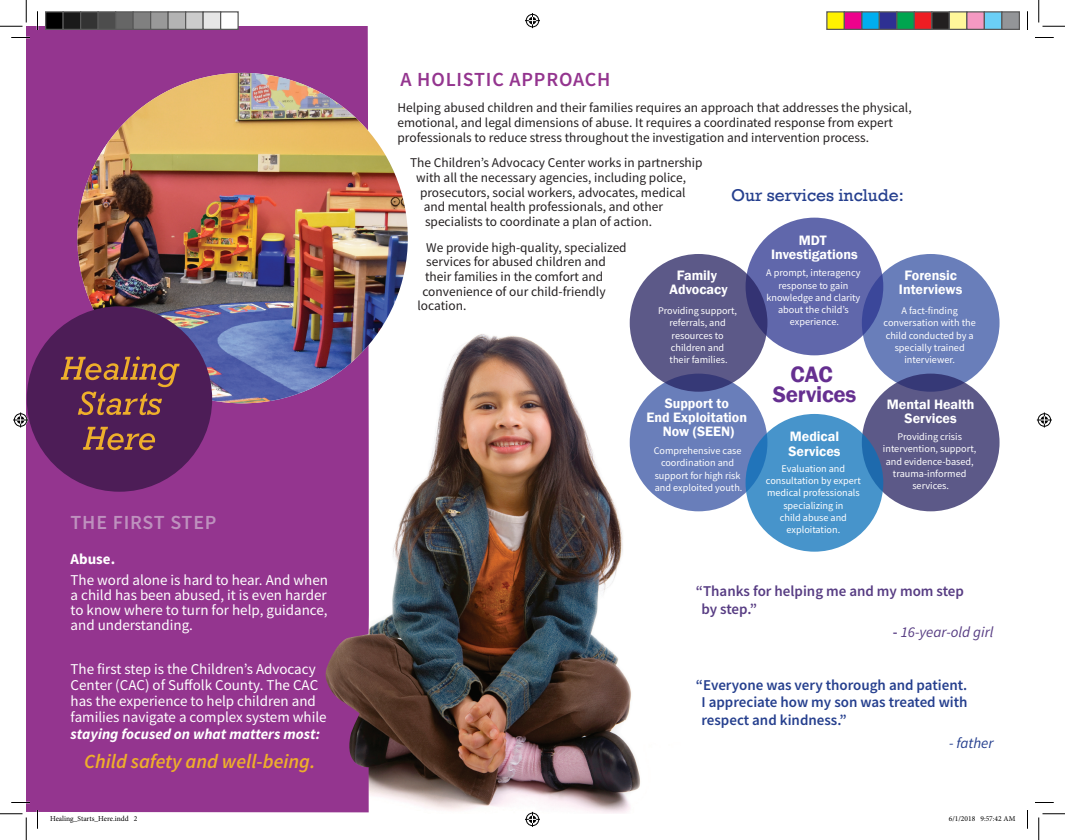
<style>
.page{position:relative;width:1065px;height:840px;background:#fff}
.page>*{position:absolute;margin:0;border:0;box-sizing:border-box;transform-origin:0 0}
.t1{font:600 23px/20.4px "Franklin Gothic";letter-spacing:-.01em;color:#652f90;text-align:center}
.t2{font:italic 600 20px "Source Sans Pro";color:#eeaf2b}
.t3{font:600 20px "Source Sans Pro";letter-spacing:.04em;color:#94358f}
.t4{font:600 20px "Source Sans Pro";letter-spacing:.04em;color:#be91be}
.t5{font:17.5px "Rockwell";color:#253f8e}
.t6{font:15px/15px "Source Sans Pro";color:#fff;text-align:justify}
.t7{font:600 15px/17.5px "Source Sans Pro";color:#253f8e;text-align:justify}
.t8{font:600 15px/17.5px "Source Sans Pro";color:#573c83}
.t9{font:italic 700 15px "Source Sans Pro";color:#fff}
.t10{font:italic 15px "Source Sans Pro";color:#573c83}
.t11{font:italic 15px "Source Sans Pro";color:#253f8e}
.t12{font:700 15px "Source Sans Pro";color:#fff}
.t13{font:600 14px/14px "Franklin Gothic";color:#fff;text-align:center}
.t14{font:13.38px/14.6px "Source Sans Pro";color:#231f20}
.t15{font:10.25px/12.2px "Source Sans Pro";color:#fff;text-align:center}
.t16{font:7.5px "Minion Pro";color:#000}
.s1{font-weight:600;font-style:normal}
</style>
<div class="page">
<img style="left:300px;top:329px;width:389px;height:485px">
<div style="left:26px;top:26px;width:343px;height:786px;background:#94358f"></div>
<div style="left:862px;top:254px;width:138px;height:138px;background:#697eba;border-radius:50%"></div>
<div style="left:630px;top:374px;width:137px;height:137px;background:#697eba;border-radius:50%"></div>
<div style="left:746px;top:218px;width:137px;height:137px;background:#6067ab;border-radius:50%"></div>
<svg style="left:630px;top:254px;width:137px;height:138px;background:#585586"></svg>
<svg style="left:862px;top:374px;width:138px;height:137px;background:#5a5787"></svg>
<svg style="left:746px;top:414px;width:137px;height:138px;background:#4491c9"></svg>
<img style="left:77px;top:73px;width:331px;height:330px;border-radius:165px">
<div style="left:27px;top:306px;width:185px;height:186px;background:#4d1d57;border-radius:50%"></div>
<svg style="left:83px;top:427px;width:72px;height:23px"></svg>
<svg style="left:61px;top:356px;width:119px;height:59px"></svg>
<svg style="left:11px;top:37px;width:19px;height:1px"></svg>
<svg style="left:1035px;top:37px;width:19px;height:1px"></svg>
<svg style="left:11px;top:802px;width:19px;height:1px"></svg>
<svg style="left:1035px;top:802px;width:19px;height:1px"></svg>
<svg style="left:37px;top:11px;width:1px;height:19px"></svg>
<svg style="left:37px;top:810px;width:1px;height:19px"></svg>
<svg style="left:1027px;top:11px;width:1px;height:19px"></svg>
<svg style="left:1027px;top:810px;width:1px;height:19px"></svg>
<svg style="left:0;top:0;width:27px;height:27px"></svg>
<svg style="left:0;top:814px;width:27px;height:26px"></svg>
<svg style="left:1039px;top:0;width:26px;height:27px"></svg>
<svg style="left:1039px;top:814px;width:26px;height:26px"></svg>
<svg style="left:525px;top:13px;width:15px;height:15px"></svg>
<svg style="left:525px;top:812px;width:15px;height:15px"></svg>
<svg style="left:13px;top:412px;width:15px;height:16px"></svg>
<svg style="left:1037px;top:412px;width:15px;height:16px"></svg>
<div style="left:46px;top:12px;width:17px;height:17px;background:#000"></div>
<div style="left:45px;top:11px;width:19px;height:19px;border:1px solid #595959"></div>
<div style="left:63px;top:12px;width:18px;height:17px;background:#1a1a1a"></div>
<div style="left:62px;top:11px;width:19px;height:19px;border:1px solid #595959"></div>
<div style="left:81px;top:12px;width:17px;height:17px;background:#333"></div>
<div style="left:80px;top:11px;width:19px;height:19px;border:1px solid #595959"></div>
<div style="left:98px;top:12px;width:18px;height:17px;background:#4d4d4d"></div>
<div style="left:98px;top:11px;width:18px;height:19px;border:1px solid #595959"></div>
<div style="left:116px;top:12px;width:17px;height:17px;background:#666"></div>
<div style="left:115px;top:11px;width:19px;height:19px;border:1px solid #595959"></div>
<div style="left:133px;top:12px;width:18px;height:17px;background:#808080"></div>
<div style="left:132px;top:11px;width:19px;height:19px;border:1px solid #595959"></div>
<div style="left:151px;top:12px;width:17px;height:17px;background:#999"></div>
<div style="left:150px;top:11px;width:19px;height:19px;border:1px solid #595959"></div>
<div style="left:168px;top:12px;width:18px;height:17px;background:#b3b3b3"></div>
<div style="left:168px;top:11px;width:18px;height:19px;border:1px solid #595959"></div>
<div style="left:186px;top:12px;width:17px;height:17px;background:#ccc"></div>
<div style="left:185px;top:11px;width:19px;height:19px;border:1px solid #595959"></div>
<div style="left:203px;top:12px;width:18px;height:17px;background:#e6e6e6"></div>
<div style="left:202px;top:11px;width:19px;height:19px;border:1px solid #595959"></div>
<div style="left:221px;top:12px;width:17px;height:17px;background:#fff"></div>
<div style="left:220px;top:11px;width:19px;height:19px;border:1px solid #595959"></div>
<div style="left:827px;top:12px;width:17px;height:17px;background:#fff101"></div>
<div style="left:826px;top:11px;width:19px;height:19px;border:1px solid #595959"></div>
<div style="left:844px;top:12px;width:18px;height:17px;background:#ed028c"></div>
<div style="left:844px;top:11px;width:18px;height:19px;border:1px solid #595959"></div>
<div style="left:862px;top:12px;width:17px;height:17px;background:#00aeef"></div>
<div style="left:861px;top:11px;width:19px;height:19px;border:1px solid #595959"></div>
<div style="left:879px;top:12px;width:18px;height:17px;background:#2e3092"></div>
<div style="left:879px;top:11px;width:19px;height:19px;border:1px solid #595959"></div>
<div style="left:897px;top:12px;width:17px;height:17px;background:#00a54f"></div>
<div style="left:896px;top:11px;width:19px;height:19px;border:1px solid #595959"></div>
<div style="left:914px;top:12px;width:18px;height:17px;background:#ee1d23"></div>
<div style="left:914px;top:11px;width:18px;height:19px;border:1px solid #595959"></div>
<div style="left:932px;top:12px;width:17px;height:17px;background:#231f20"></div>
<div style="left:931px;top:11px;width:19px;height:19px;border:1px solid #595959"></div>
<div style="left:949px;top:12px;width:18px;height:17px;background:#fff79a"></div>
<div style="left:949px;top:11px;width:19px;height:19px;border:1px solid #595959"></div>
<div style="left:967px;top:12px;width:17px;height:17px;background:#f499c2"></div>
<div style="left:966px;top:11px;width:19px;height:19px;border:1px solid #595959"></div>
<div style="left:984px;top:12px;width:18px;height:17px;background:#6bcff6"></div>
<div style="left:984px;top:11px;width:18px;height:19px;border:1px solid #595959"></div>
<div style="left:1002px;top:12px;width:17px;height:17px;background:#939598"></div>
<div style="left:1001px;top:11px;width:19px;height:19px;border:1px solid #595959"></div>
<h2 class="t3" style="left:401px;top:67px;width:211px">A HOLISTIC APPROACH</h2>
<h2 class="t4" style="left:71px;top:509px;width:147px">THE FIRST STEP</h2>
<p class="t12" style="left:71px;top:549px;width:46px">Abuse.</p>
<p class="t6" style="left:71px;top:572px;width:259px">The word alone is hard to hear. And when a child has been abused, it is even harder to know where to turn for help, guidance, and understanding.</p>
<p class="t6" style="left:71px;top:660px;width:258px;line-height:16.2px;text-align:left">The first step is the Children’s Advocacy Center (CAC) of Suffolk County. The CAC has the experience to help children and families navigate a complex system while</p>
<p class="t9" style="left:71px;top:723px;width:251px">staying focused on what matters most:</p>
<h2 class="t2" style="left:84px;top:748px;width:233px">Child safety and well-being.</h2>
<p class="t14" style="left:398px;top:101px;width:516px">Helping abused children and their families requires an approach that addresses the physical, emotional, and legal dimensions of abuse. It requires a coordinated response from expert professionals to reduce stress throughout the investigation and intervention process.</p>
<p class="t14" style="left:410px;top:156px;width:294px">The Children’s Advocacy Center works in partnership</p>
<p class="t14" style="left:416px;top:170px;width:271px">with all the necessary agencies, including police,</p>
<p class="t14" style="left:420px;top:185px;width:267px">prosecutors, social workers, advocates, medical</p>
<p class="t14" style="left:424px;top:200px;width:241px">and mental health professionals, and other</p>
<p class="t14" style="left:425px;top:214px;width:229px">specialists to coordinate a plan of action.</p>
<p class="t14" style="left:426px;top:240px;width:202px">We provide high-quality, specialized</p>
<p class="t14" style="left:426px;top:255px;width:181px">services for abused children and</p>
<p class="t14" style="left:425px;top:269px;width:180px">their families in the comfort and</p>
<p class="t14" style="left:422px;top:284px;width:185px">convenience of our child-friendly</p>
<p class="t14" style="left:418px;top:299px;width:50px">location.</p>
<h3 class="t5" style="left:731px;top:185px;width:174px">Our services include:</h3>
<p class="t13" style="left:771px;top:233px;width:88px">MDT<br>Investigations</p>
<p class="t15" style="left:766px;top:267px;width:96px">A prompt, interagency response to gain knowledge and clarity about the child’s experience.</p>
<p class="t13" style="left:670px;top:269px;width:59px">Family<br>Advocacy</p>
<p class="t13" style="left:899px;top:269px;width:65px">Forensic<br>Interviews</p>
<p class="t15" style="left:884px;top:305px;width:94px">A fact-finding conversation with the child conducted by a specially trained interviewer.</p>
<p class="t15" style="left:658px;top:305px;width:81px">Providing support, referrals, and resources to children and<br>their families.</p>
<p class="t13" style="left:646px;top:397px;width:102px">Support to<br>End Exploitation<br>Now (SEEN)</p>
<p class="t15" style="left:654px;top:445px;width:90px">Comprehensive case coordination and support for high risk and exploited youth.</p>
<h1 class="t1" style="left:773px;top:364px;width:85px">CAC<br>Services</h1>
<p class="t13" style="left:788px;top:430px;width:54px;text-align:left">Medical<br>Services</p>
<p class="t15" style="left:766px;top:462px;width:96px">Evaluation and consultation by expert medical professionals specializing in<br>child abuse and exploitation.</p>
<p class="t13" style="left:887px;top:397px;width:89px">Mental Health<br>Services</p>
<p class="t15" style="left:883px;top:431px;width:95px">Providing crisis intervention, support, and evidence-based, trauma-informed services.</p>
<p class="t8" style="left:701px;top:582px;width:264px;text-indent:-6px">“Thanks for helping me and my mom step by step.”</p>
<p class="t10" style="left:893px;top:622px;width:102px"><span class="s1">-</span> 16-year-old girl</p>
<p class="t7" style="left:701px;top:676px;width:268px;text-indent:-6px">“Everyone was very thorough and patient.<br>I appreciate how my son was treated with respect and kindness.”</p>
<p class="t11" style="left:949px;top:733px;width:46px">- father</p>
<p class="t16" style="left:50px;top:814px;width:89px">Healing_Starts_Here.indd 2</p>
<p class="t16" style="left:949px;top:814px;width:68px">6/1/2018 9:57:42 AM</p>
</div>
